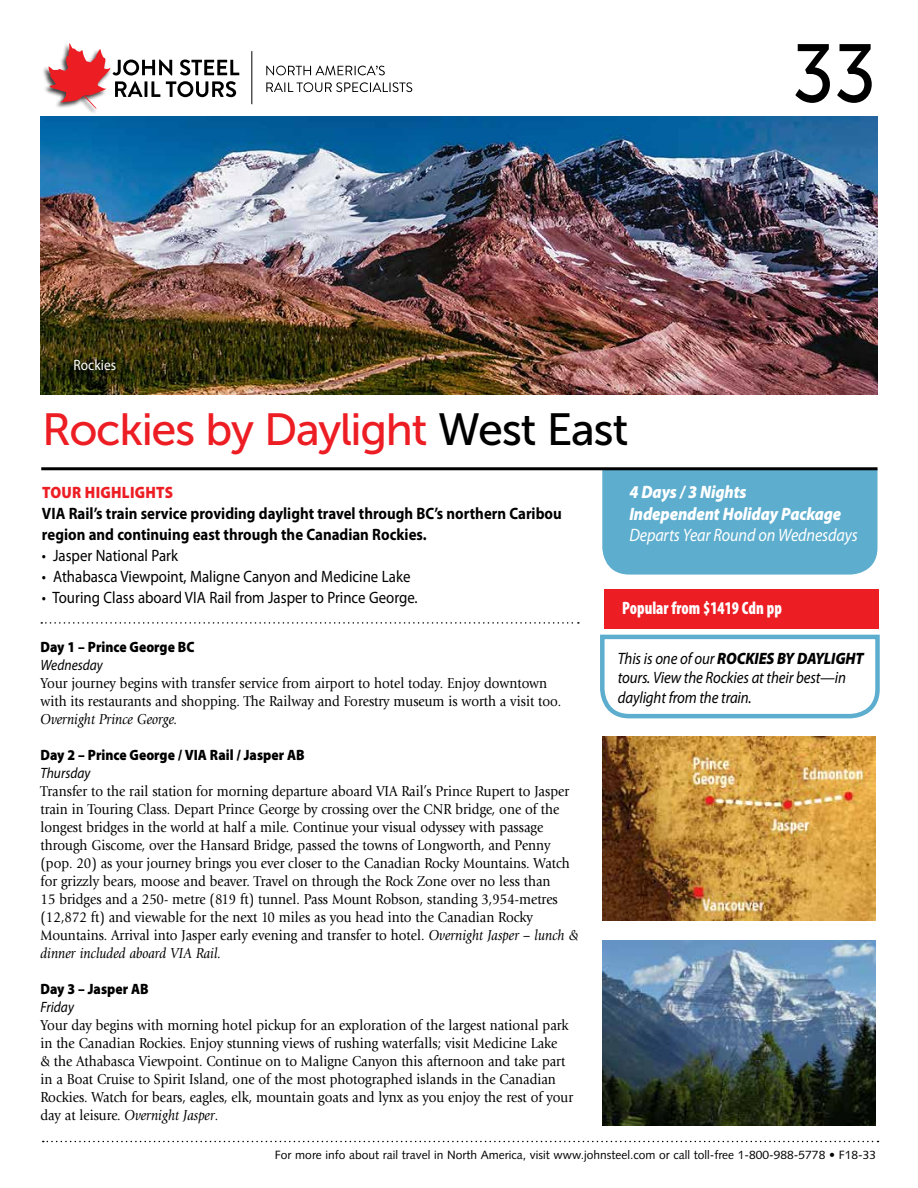
<style>
.page{position:relative;width:918px;height:1188px;background:#fff}
.page>*{position:absolute;margin:0;border:0;box-sizing:border-box;transform-origin:0 0}
.t1{font:81.9px "Museo Sans 500";color:#000;scale:.9 1}
.t2{font:45px "Museo Sans 500";letter-spacing:-.03em;color:#ed1d24}
.t3{font:italic 900 18px/21.6px "Myriad Pro";letter-spacing:-.01em;color:#fff;scale:.9 1}
.t4{font:italic 18px "Myriad Pro";letter-spacing:-.01em;color:#fff;scale:.9 1}
.t5{font:900 condensed 18px "Myriad Pro";color:#fff;scale:.9 1}
.t6{font:700 16.5px/21px "Myriad Pro";color:#000;scale:.9 1}
.t7{font:16.5px "Myriad Pro";color:#000;scale:.9 1}
.t8{font:italic 16.5px/19.5px "Myriad Pro";letter-spacing:-.01em;color:#000;scale:.9 1}
.t9{font:900 16.5px "Myriad Pro";letter-spacing:.02em;color:#ed1d24;scale:.9 1}
.t10{font:15px/18px "Giovanni";color:#000;scale:.9 1}
.t11{font:900 15px "Myriad Pro";color:#000;scale:.9 1}
.t12{font:italic 15px "Myriad Pro";color:#000;scale:.9 1}
.t13{font:italic 15px "Giovanni";color:#000;scale:.9 1}
.t14{font:15px "Myriad Pro";color:#fff;scale:.9 1}
.t15{font:12px "Syntax";color:#000}
.s1{color:#000}
.s2{font-style:italic}
.s3{font-weight:900}
</style>
<div class="page">
<div style="left:602px;top:470px;width:276px;height:105px;background:#5cadce"></div>
<img style="left:40px;top:117px;width:838px;height:277px">
<img style="left:602px;top:736px;width:274px;height:185px">
<svg style="left:43px;top:1141px;width:836px;height:1px"></svg>
<hr style="left:41px;top:467px;width:837px;height:3px;background:#000">
<svg style="left:41px;top:622px;width:538px;height:2px"></svg>
<div style="left:604px;top:590px;width:274px;height:39px;background:#ed1d24"></div>
<img style="left:602px;top:941px;width:274px;height:185px">
<svg style="left:266px;top:66px;width:119px;height:9px"></svg>
<svg style="left:266px;top:82px;width:146px;height:10px"></svg>
<hr style="left:251px;top:51px;width:1px;height:53px;background:#000">
<img style="left:40px;top:66px;width:73px;height:51px">
<svg style="left:49px;top:43px;width:190px;height:66px"></svg>
<div style="left:66px;top:352px;width:57px;height:26px;background:#000;opacity:.75"></div>
<svg style="left:600px;top:634px;width:280px;height:85px"></svg>
<p class="t14" style="left:74px;top:356px;width:49px">Rockies</p>
<h2 class="t2" style="left:42px;top:404px;width:588px">Rockies by Daylight <span class="s1">West East</span></h2>
<h1 class="t1" style="left:792px;top:29px;width:94px">33</h1>
<p class="t9" style="left:42px;top:483px;width:147px">TOUR HIGHLIGHTS</p>
<p class="t6" style="left:42px;top:503px;width:579px">VIA Rail’s train service providing daylight travel through BC’s northern Caribou region and continuing east through the Canadian Rockies.</p>
<p class="t7" style="left:42px;top:546px;width:153px">• Jasper National Park</p>
<p class="t7" style="left:42px;top:567px;width:411px">• Athabasca Viewpoint, Maligne Canyon and Medicine Lake</p>
<p class="t7" style="left:42px;top:588px;width:419px">• Touring Class aboard VIA Rail from Jasper to Prince George.</p>
<p class="t11" style="left:40px;top:638px;width:173px">Day 1 – Prince George BC</p>
<p class="t12" style="left:40px;top:656px;width:71px">Wednesday</p>
<p class="t10" style="left:40px;top:674px;width:580px">Your journey begins with transfer service from airport to hotel today. Enjoy downtown with its restaurants and shopping. The Railway and Forestry museum is worth a visit too.</p>
<p class="t13" style="left:40px;top:711px;width:154px">Overnight Prince George.</p>
<p class="t11" style="left:40px;top:746px;width:295px">Day 2 – Prince George / VIA Rail / Jasper AB</p>
<p class="t12" style="left:40px;top:764px;width:57px">Thursday</p>
<p class="t10" style="left:40px;top:782px;width:599px">Transfer to the rail station for morning departure aboard VIA Rail’s Prince Rupert to Jasper train in Touring Class. Depart Prince George by crossing over the CNR bridge, one of the longest bridges in the world at half a mile. Continue your visual odyssey with passage through Giscome, over the Hansard Bridge, passed the towns of Longworth, and Penny (pop. 20) as your journey brings you ever closer to the Canadian Rocky Mountains. Watch for grizzly bears, moose and beaver. Travel on through the Rock Zone over no less than<br>15 bridges and a 250- metre (819 ft) tunnel. Pass Mount Robson, standing 3,954-metres (12,872 ft) and viewable for the next 10 miles as you head into the Canadian Rocky Mountains. Arrival into Jasper early evening and transfer to hotel. <span class="s2">Overnight Jasper – lunch &amp; dinner included aboard VIA Rail.</span></p>
<p class="t11" style="left:40px;top:980px;width:122px">Day 3 – Jasper AB</p>
<p class="t12" style="left:40px;top:998px;width:39px">Friday</p>
<p class="t10" style="left:40px;top:1016px;width:593px">Your day begins with morning hotel pickup for an exploration of the largest national park in the Canadian Rockies. Enjoy stunning views of rushing waterfalls; visit Medicine Lake<br>&amp; the Athabasca Viewpoint. Continue on to Maligne Canyon this afternoon and take part in a Boat Cruise to Spirit Island, one of the most photographed islands in the Canadian Rockies. Watch for bears, eagles, elk, mountain goats and lynx as you enjoy the rest of your day at leisure. <span class="s2">Overnight Jasper</span>.</p>
<p class="t3" style="left:629px;top:481px;width:237px">4 Days / 3 Nights<br>Independent Holiday Package</p>
<p class="t4" style="left:629px;top:524px;width:255px">Departs Year Round on Wednesdays</p>
<p class="t5" style="left:622px;top:597px;width:179px">Popular from $1419 Cdn pp</p>
<p class="t8" style="left:618px;top:648px;width:275px">This is one of our <span class="s3">ROCKIES BY DAYLIGHT </span>tours. View the Rockies at their best—in daylight from the train.</p>
<p class="t15" style="left:275px;top:1148px;width:603px">For more info about rail travel in North America, visit www.johnsteel.com or call toll-free 1-800-988-5778 • F18-33</p>
</div>
